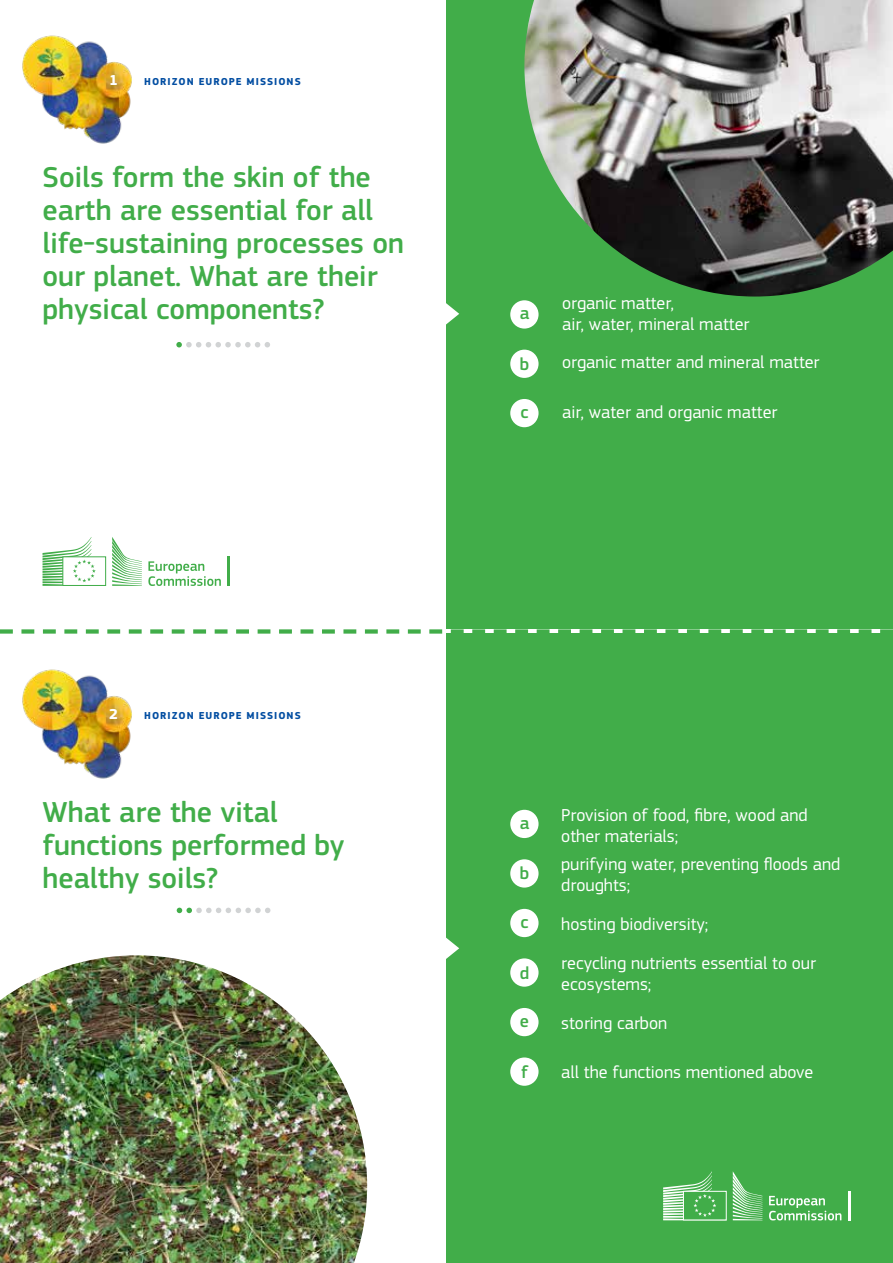
<style>
.page{position:relative;width:893px;height:1263px;background:#fff}
.page>*{position:absolute;margin:0;border:0;box-sizing:border-box;transform-origin:0 0}
.t1{font:500 30px/33px "EC Square Sans Pro";color:#41ad49}
.t2{font:18px/21px "EC Square Sans Pro";color:#fff}
.t3{font:500 18px "EC Square Sans Pro";color:#41ad49}
.t4{font:700 15px "EC Square Sans Pro";color:#fff}
.t5{font:700 10.5px "EC Square Sans Pro";letter-spacing:.095em;color:#034ea2}
</style>
<div class="page">
<div style="left:446px;top:0;width:447px;height:628px;background:#41ad49"></div>
<img style="left:524px;top:0;width:369px;height:297px">
<svg style="left:43px;top:537px;width:99px;height:49px"></svg>
<svg style="left:148px;top:561px;width:73px;height:25px"></svg>
<hr style="left:227px;top:556px;width:3px;height:30px;background:#41ad49">
<div style="left:510px;top:300px;width:29px;height:29px;background:#fff;border-radius:50%"></div>
<div style="left:510px;top:350px;width:29px;height:28px;background:#fff;border-radius:50%"></div>
<div style="left:510px;top:399px;width:29px;height:28px;background:#fff;border-radius:50%"></div>
<svg style="left:446px;top:303px;width:13px;height:22px"></svg>
<img style="left:22px;top:35px;width:110px;height:109px">
<svg style="left:176px;top:342px;width:94px;height:5px"></svg>
<svg style="left:0;top:629px;width:893px;height:5px"></svg>
<img style="left:0;top:955px;width:367px;height:308px">
<div style="left:446px;top:634px;width:447px;height:629px;background:#41ad49"></div>
<svg style="left:663px;top:1171px;width:99px;height:49px"></svg>
<svg style="left:769px;top:1196px;width:72px;height:24px"></svg>
<hr style="left:848px;top:1191px;width:2px;height:29px;background:#fff">
<svg style="left:446px;top:937px;width:13px;height:22px"></svg>
<img style="left:22px;top:669px;width:110px;height:110px">
<div style="left:510px;top:810px;width:29px;height:28px;background:#fff;border-radius:50%"></div>
<div style="left:510px;top:958px;width:29px;height:29px;background:#fff;border-radius:50%"></div>
<div style="left:510px;top:859px;width:29px;height:28px;background:#fff;border-radius:50%"></div>
<div style="left:510px;top:1008px;width:29px;height:28px;background:#fff;border-radius:50%"></div>
<div style="left:510px;top:909px;width:29px;height:28px;background:#fff;border-radius:50%"></div>
<div style="left:510px;top:1057px;width:29px;height:29px;background:#fff;border-radius:50%"></div>
<svg style="left:177px;top:908px;width:93px;height:5px"></svg>
<p class="t4" style="left:109px;top:71px;width:10px">1</p>
<p class="t5" style="left:144px;top:75px;width:158px">HORIZON EUROPE MISSIONS</p>
<h1 class="t1" style="left:43px;top:162px;width:363px">Soils form the skin of the earth are essential for all life-sustaining processes on our planet. What are their physical components?</h1>
<p class="t4" style="left:109px;top:705px;width:10px">2</p>
<p class="t5" style="left:144px;top:709px;width:158px">HORIZON EUROPE MISSIONS</p>
<h1 class="t1" style="left:43px;top:796px;width:304px">What are the vital functions performed by healthy soils?</h1>
<p class="t3" style="left:520px;top:303px;width:11px">a</p>
<p class="t3" style="left:520px;top:353px;width:11px">b</p>
<p class="t3" style="left:520px;top:402px;width:10px">c</p>
<p class="t2" style="left:562px;top:292px;width:189px">organic matter,<br>air, water, mineral matter</p>
<p class="t2" style="left:562px;top:351px;width:259px">organic matter and mineral matter</p>
<p class="t2" style="left:562px;top:401px;width:217px">air, water and organic matter</p>
<p class="t3" style="left:520px;top:812px;width:11px">a</p>
<p class="t3" style="left:520px;top:863px;width:11px">b</p>
<p class="t3" style="left:520px;top:911px;width:10px">c</p>
<p class="t3" style="left:520px;top:962px;width:11px">d</p>
<p class="t3" style="left:520px;top:1010px;width:11px">e</p>
<p class="t3" style="left:521px;top:1061px;width:9px">f</p>
<p class="t2" style="left:561px;top:804px;width:248px">Provision of food, fibre, wood and other materials;</p>
<p class="t2" style="left:561px;top:853px;width:280px">purifying water, preventing floods and droughts;</p>
<p class="t2" style="left:561px;top:914px;width:149px">hosting biodiversity;</p>
<p class="t2" style="left:561px;top:952px;width:256px">recycling nutrients essential to our ecosystems;</p>
<p class="t2" style="left:561px;top:1012px;width:107px">storing carbon</p>
<p class="t2" style="left:561px;top:1062px;width:254px">all the functions mentioned above</p>
</div>
